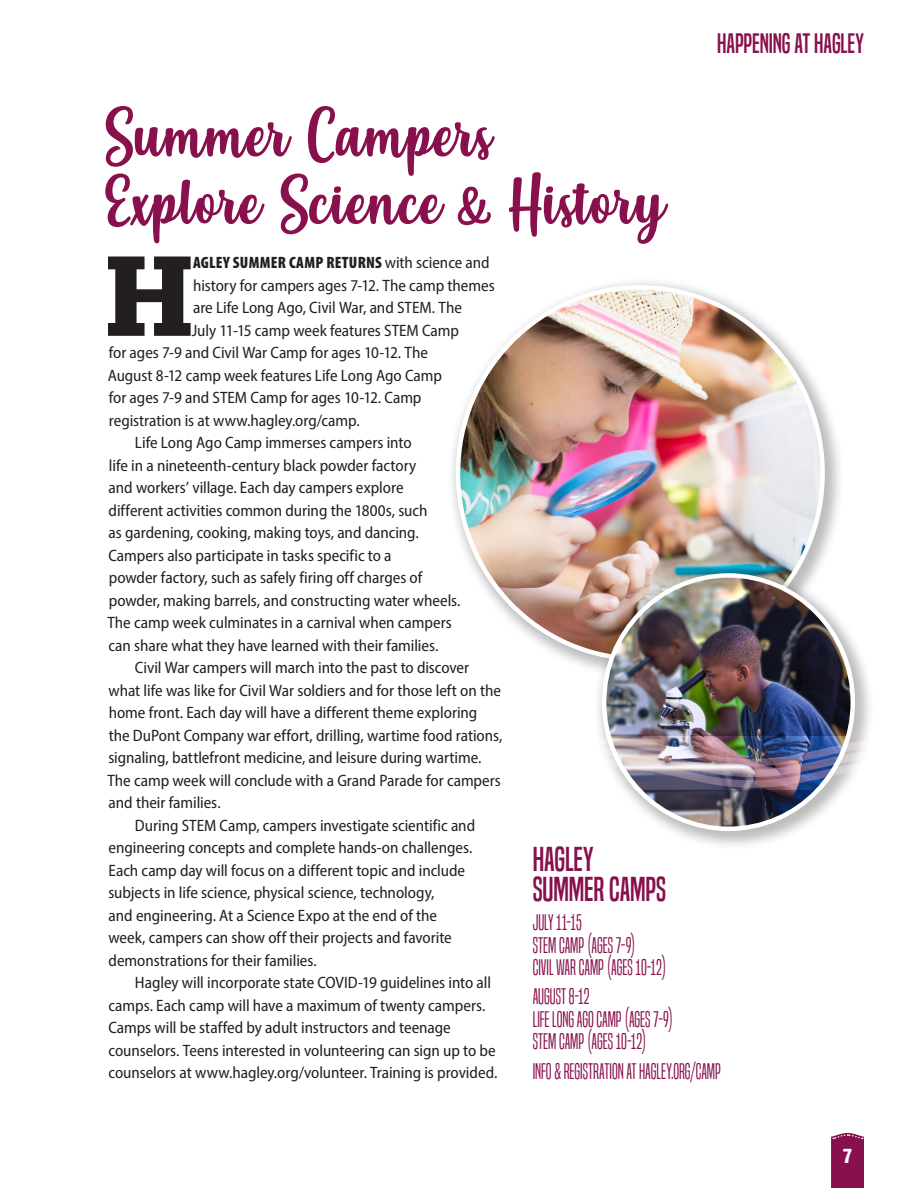
<style>
.page{position:relative;width:918px;height:1188px;background:#fff}
.page>*{position:absolute;margin:0;border:0;box-sizing:border-box;transform-origin:0 0}
.story_text__first_pa{font:900 110.7px "Glypha LT Std";color:#231f20}
.t1{font:63px/67.5px "Misses";letter-spacing:.005em;color:#88104c}
.box_1{font:32.25px/30px "Built Titling Rg";letter-spacing:-.005em;color:#88104c}
.t2{font:26.25px "Built Titling Rg";letter-spacing:-.005em;color:#88104c}
.box_2{font:21px/22.5px "Built Titling Lt";letter-spacing:-.005em;color:#88104c}
.t3{font:18px "Helvetica Inserat LT Std";color:#fff}
.story_text{font:semi-condensed 16.5px/22.5px "Myriad Pro";letter-spacing:-.005em;color:#231f20}
.story_text__first_pa-2{font:semi-condensed 16.5px "Myriad Pro";letter-spacing:-.005em;color:#231f20}
.story_text__first_pa-3{font:900 condensed 16.5px "Myriad Pro";letter-spacing:.015em;color:#231f20}
.s1{font-weight:400;font-stretch:semi-condensed}
</style>
<div class="page">
<svg style="left:831px;top:1133px;width:33px;height:55px;background:#8c1953"></svg>
<div style="left:447px;top:276px;width:398px;height:405px;background:#231f20;opacity:.3"></div>
<img style="left:458px;top:287px;width:365px;height:372px">
<div style="left:593px;top:564px;width:282px;height:287px;background:#231f20;opacity:.3"></div>
<img style="left:604px;top:575px;width:249px;height:254px">
<img style="left:593px;top:736px;width:282px;height:53px">
<p class="t1" style="left:103px;top:103px;width:565px">Summer Campers<br>Explore Science &amp; History</p>
<p class="t2" style="left:717px;top:28px;width:148px">HAPPENING AT HAGLEY</p>
<p class="story_text__first_pa" style="left:106px;top:229px;width:88px">H</p>
<p class="story_text__first_pa-3" style="left:193px;top:252px;width:298px">AGLEY SUMMER CAMP RETURNS <span class="s1">with science and</span></p>
<p class="story_text__first_pa-2" style="left:193px;top:275px;width:303px">history for campers ages 7-12. The camp themes</p>
<p class="story_text__first_pa-2" style="left:193px;top:298px;width:270px">are Life Long Ago, Civil War, and STEM. The</p>
<p class="story_text__first_pa-2" style="left:192px;top:320px;width:269px">July 11-15 camp week features STEM Camp</p>
<p class="story_text__first_pa-2" style="left:109px;top:343px;width:321px">for ages 7-9 and Civil War Camp for ages 10-12. The</p>
<p class="story_text__first_pa-2" style="left:108px;top:365px;width:336px">August 8-12 camp week features Life Long Ago Camp</p>
<p class="story_text__first_pa-2" style="left:109px;top:388px;width:314px">for ages 7-9 and STEM Camp for ages 10-12. Camp</p>
<p class="story_text__first_pa-2" style="left:109px;top:410px;width:252px">registration is at www.hagley.org/camp.</p>
<p class="story_text" style="left:107px;top:431px;width:355px;text-indent:28px">Life Long Ago Camp immerses campers into<br>life in a nineteenth-century black powder factory<br>and workers’ village. Each day campers explore different activities common during the 1800s, such<br>as gardening, cooking, making toys, and dancing.<br>Campers also participate in tasks specific to a<br>powder factory, such as safely firing off charges of powder, making barrels, and constructing water wheels.<br>The camp week culminates in a carnival when campers can share what they have learned with their families.</p>
<p class="story_text" style="left:107px;top:656px;width:397px;text-indent:28px">Civil War campers will march into the past to discover what life was like for Civil War soldiers and for those left on the home front. Each day will have a different theme exploring<br>the DuPont Company war effort, drilling, wartime food rations, signaling, battlefront medicine, and leisure during wartime.<br>The camp week will conclude with a Grand Parade for campers and their families.</p>
<p class="story_text" style="left:108px;top:814px;width:368px;text-indent:27px">During STEM Camp, campers investigate scientific and engineering concepts and complete hands-on challenges.<br>Each camp day will focus on a different topic and include subjects in life science, physical science, technology,<br>and engineering. At a Science Expo at the end of the week, campers can show off their projects and favorite demonstrations for their families.</p>
<p class="story_text" style="left:108px;top:971px;width:391px;text-indent:27px">Hagley will incorporate state COVID-19 guidelines into all camps. Each camp will have a maximum of twenty campers.<br>Camps will be staffed by adult instructors and teenage counselors. Teens interested in volunteering can sign up to be counselors at www.hagley.org/volunteer. Training is provided.</p>
<p class="box_1" style="left:533px;top:844px;width:135px">HAGLEY<br>SUMMER CAMPS</p>
<p class="box_2" style="left:533px;top:911px;width:136px">JULY 11-15<br>STEM CAMP (AGES 7-9)<br>CIVIL WAR CAMP (AGES 10-12)</p>
<p class="box_2" style="left:533px;top:985px;width:142px">AUGUST 8-12<br>LIFE LONG AGO CAMP (AGES 7-9)<br>STEM CAMP (AGES 10-12)</p>
<p class="box_2" style="left:533px;top:1060px;width:190px">INFO &amp; REGISTRATION AT HAGLEY.ORG/CAMP</p>
<p class="t3" style="left:843px;top:1145px;width:10px">7</p>
</div>
